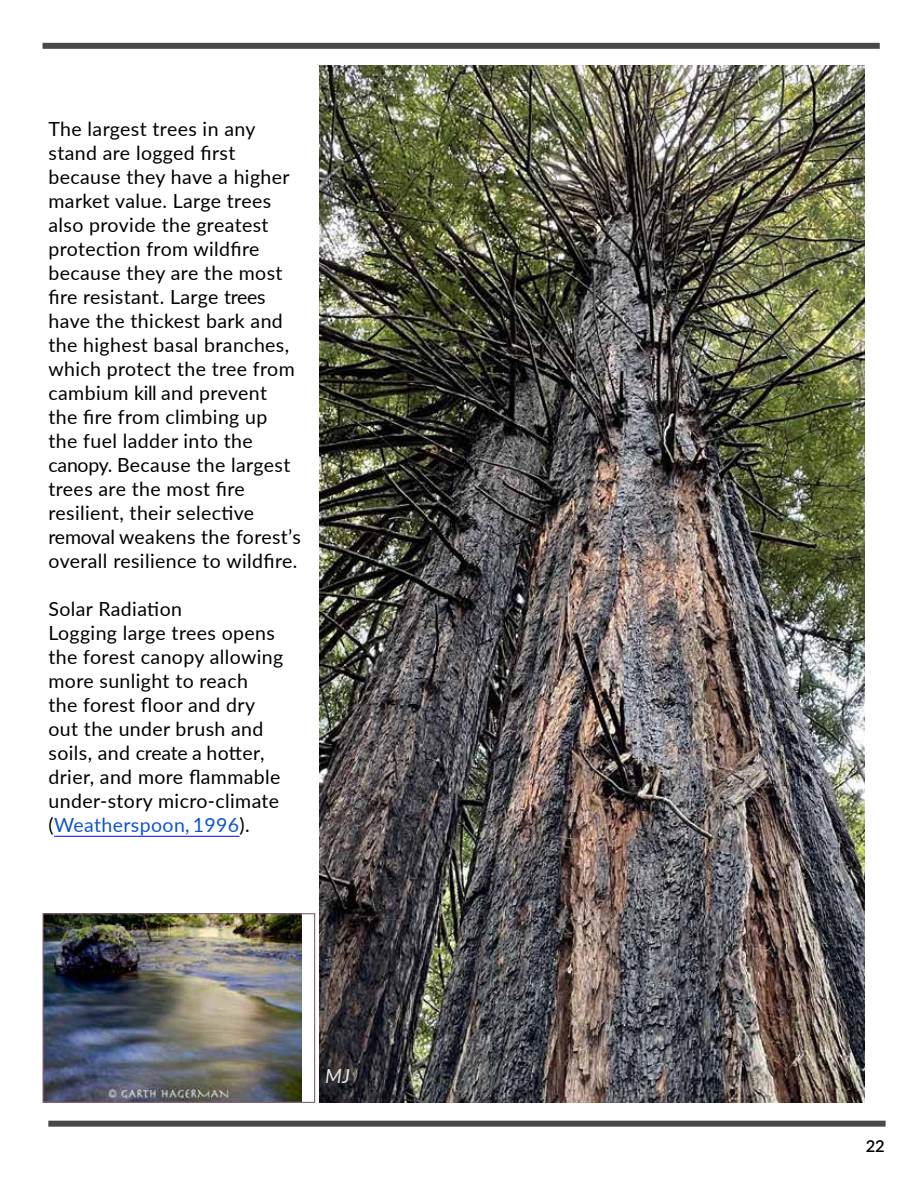
<style>
.page{position:relative;width:918px;height:1188px;background:#fff}
.page>*{position:absolute;margin:0;border:0;box-sizing:border-box;transform-origin:0 0}
.t1{font:19.5px/24px "Lato";letter-spacing:.02em;color:#000}
.t2{font:italic 19.5px "Lato";color:#e6e7e8}
.t3{font:600 16.5px "Lato";color:#000}
.s1{color:#1154cc}
</style>
<div class="page">
<div style="left:48px;top:1121px;width:838px;height:6px;background:#484848"></div>
<div style="left:43px;top:43px;width:837px;height:6px;background:#484848"></div>
<hr style="left:54px;top:836px;width:186px;height:1px;background:#00f">
<img style="left:319px;top:66px;width:545px;height:1037px">
<img style="left:45px;top:915px;width:256px;height:186px">
<div style="left:43px;top:913px;width:272px;height:190px;border:1px solid #846370"></div>
<p class="t1" style="left:49px;top:116px;width:254px">The largest trees in any stand are logged first because they have a higher market value. Large trees also provide the greatest protection from wildfire because they are the most fire resistant. Large trees have the thickest bark and the highest basal branches, which protect the tree from cambium kill and prevent<br>the fire from climbing up the fuel ladder into the canopy. Because the largest trees are the most fire resilient, their selective removal weakens the forest’s overall resilience to wildfire.</p>
<p class="t1" style="left:49px;top:596px;width:236px">Solar Radiation<br>Logging large trees opens the forest canopy allowing more sunlight to reach<br>the forest floor and dry out the under brush and soils, and create a hotter, drier, and more flammable under-story micro-climate (<span class="s1">Weatherspoon, 1996</span>).</p>
<p class="t2" style="left:325px;top:1062px;width:26px">MJ</p>
<p class="t3" style="left:866px;top:1134px;width:21px">22</p>
</div>
